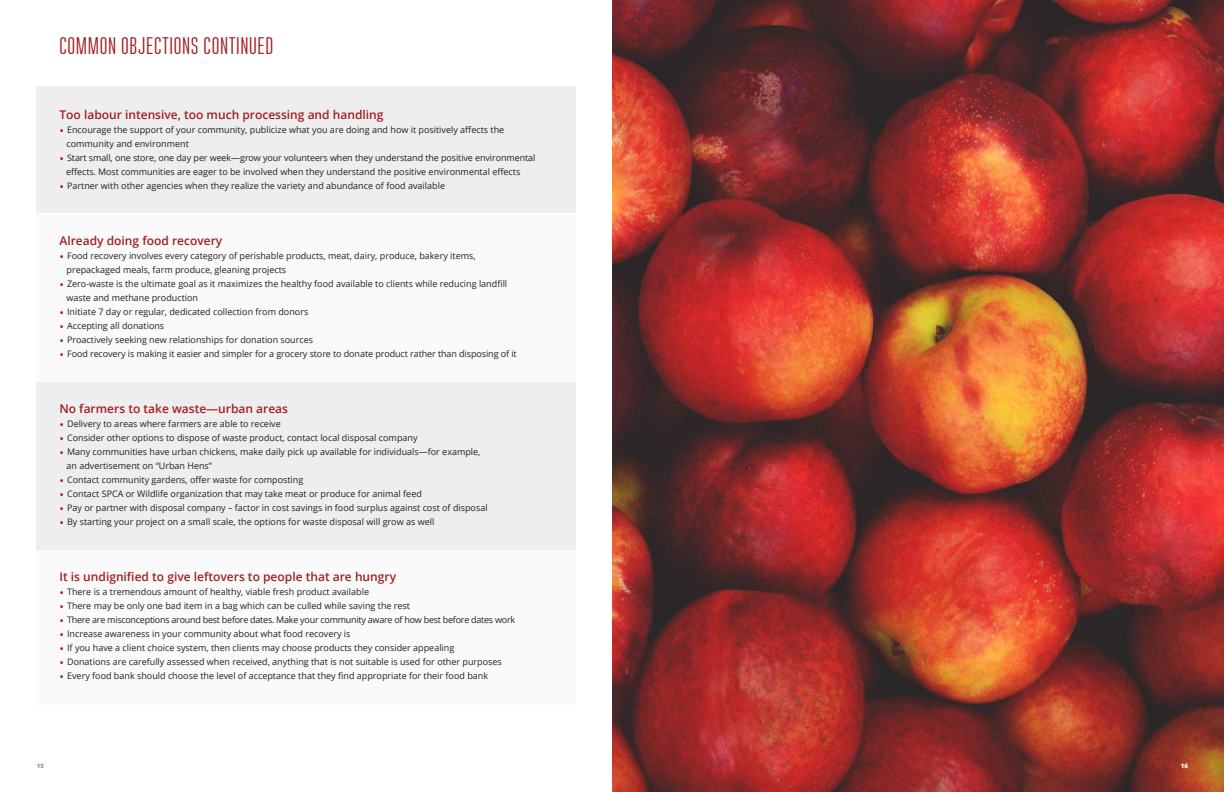
<style>
.page{position:relative;width:1224px;height:792px;background:#fff}
.page>*{position:absolute;margin:0;border:0;box-sizing:border-box;transform-origin:0 0}
.t1{font:24px "Ristretto Pro";letter-spacing:.025em;color:#a31e21}
.t2{font:600 12px "Open Sans";color:#a31e21}
.t3{font:9px/14px "Open Sans";color:#231f20}
.t4{font:9px "Open Sans";letter-spacing:-.03em;color:#231f20}
.t5{font:800 6px "Open Sans";color:#939598}
.t6{font:800 6px "Open Sans";color:#fff}
.s1{font-size:12px;color:#a31e21}
</style>
<div class="page">
<img style="left:612px;top:0;width:612px;height:792px">
<div style="left:36px;top:86px;width:540px;height:127px;background:#eeeeef"></div>
<div style="left:36px;top:382px;width:540px;height:168px;background:#eeeeef"></div>
<div style="left:36px;top:213px;width:540px;height:169px;background:#fafafa"></div>
<div style="left:36px;top:550px;width:540px;height:155px;background:#fafafa"></div>
<h1 class="t1" style="left:59px;top:32px;width:215px">COMMON OBJECTIONS CONTINUED</h1>
<h2 class="t2" style="left:59px;top:106px;width:326px">Too labour intensive, too much processing and handling</h2>
<p class="t3" style="left:66px;top:122px;width:439px;text-indent:-7px"><span class="s1">•</span> Encourage the support of your community, publicize what you are doing and how it positively affects the community and environment</p>
<p class="t3" style="left:66px;top:150px;width:471px;text-indent:-7px"><span class="s1">•</span> Start small, one store, one day per week—grow your volunteers when they understand the positive environmental effects. Most communities are eager to be involved when they understand the positive environmental effects</p>
<p class="t3" style="left:59px;top:178px;width:387px"><span class="s1">•</span> Partner with other agencies when they realize the variety and abundance of food available</p>
<h2 class="t2" style="left:59px;top:232px;width:164px">Already doing food recovery</h2>
<p class="t3" style="left:66px;top:248px;width:411px;text-indent:-7px"><span class="s1">•</span> Food recovery involves every category of perishable products, meat, dairy, produce, bakery items, prepackaged meals, farm produce, gleaning projects</p>
<p class="t3" style="left:66px;top:276px;width:442px;text-indent:-7px"><span class="s1">•</span> Zero-waste is the ultimate goal as it maximizes the healthy food available to clients while reducing landfill waste and methane production</p>
<p class="t3" style="left:59px;top:304px;width:250px"><span class="s1">•</span> Initiate 7 day or regular, dedicated collection from donors</p>
<p class="t3" style="left:59px;top:318px;width:106px"><span class="s1">•</span> Accepting all donations</p>
<p class="t3" style="left:59px;top:332px;width:255px"><span class="s1">•</span> Proactively seeking new relationships for donation sources</p>
<p class="t3" style="left:59px;top:346px;width:459px"><span class="s1">•</span> Food recovery is making it easier and simpler for a grocery store to donate product rather than disposing of it</p>
<h2 class="t2" style="left:59px;top:400px;width:230px">No farmers to take waste—urban areas</h2>
<p class="t3" style="left:59px;top:416px;width:223px"><span class="s1">•</span> Delivery to areas where farmers are able to receive</p>
<p class="t3" style="left:59px;top:430px;width:360px"><span class="s1">•</span> Consider other options to dispose of waste product, contact local disposal company</p>
<p class="t3" style="left:66px;top:444px;width:415px;text-indent:-7px"><span class="s1">•</span> Many communities have urban chickens, make daily pick up available for individuals—for example, an advertisement on “Urban Hens”</p>
<p class="t3" style="left:59px;top:472px;width:245px"><span class="s1">•</span> Contact community gardens, offer waste for composting</p>
<p class="t3" style="left:59px;top:486px;width:364px"><span class="s1">•</span> Contact SPCA or Wildlife organization that may take meat or produce for animal feed</p>
<p class="t3" style="left:59px;top:500px;width:430px"><span class="s1">•</span> Pay or partner with disposal company – factor in cost savings in food surplus against cost of disposal</p>
<p class="t3" style="left:59px;top:514px;width:376px"><span class="s1">•</span> By starting your project on a small scale, the options for waste disposal will grow as well</p>
<h2 class="t2" style="left:59px;top:568px;width:338px">It is undignified to give leftovers to people that are hungry</h2>
<p class="t3" style="left:59px;top:584px;width:311px"><span class="s1">•</span> There is a tremendous amount of healthy, viable fresh product available</p>
<p class="t3" style="left:59px;top:598px;width:352px"><span class="s1">•</span> There may be only one bad item in a bag which can be culled while saving the rest</p>
<p class="t4" style="left:59px;top:613px;width:457px"><span class="s1">•</span> There are misconceptions around best before dates. Make your community aware of how best before dates work</p>
<p class="t3" style="left:59px;top:626px;width:293px"><span class="s1">•</span> Increase awareness in your community about what food recovery is</p>
<p class="t3" style="left:59px;top:640px;width:396px"><span class="s1">•</span> If you have a client choice system, then clients may choose products they consider appealing</p>
<p class="t3" style="left:59px;top:654px;width:444px"><span class="s1">•</span> Donations are carefully assessed when received, anything that is not suitable is used for other purposes</p>
<p class="t3" style="left:59px;top:668px;width:430px"><span class="s1">•</span> Every food bank should choose the level of acceptance that they find appropriate for their food bank</p>
<p class="t5" style="left:37px;top:761px;width:9px">15</p>
<p class="t6" style="left:1181px;top:761px;width:9px">16</p>
</div>
